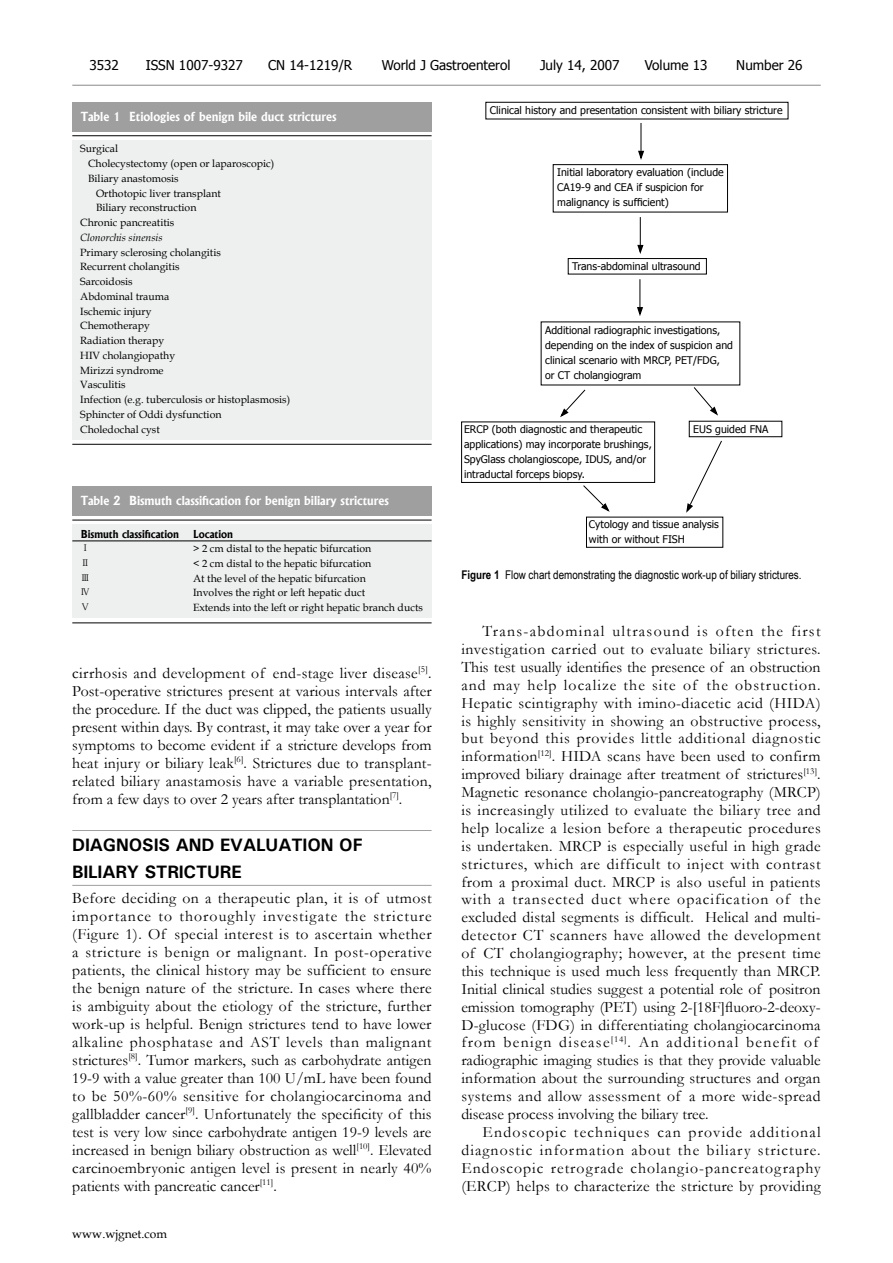
<style>
.page{position:relative;width:893px;height:1263px;background:#fff}
.page>*{position:absolute;margin:0;border:0;box-sizing:border-box;transform-origin:0 0}
.t1{font:700 18px/27px "Univers";letter-spacing:-.01em;color:#000}
.t2{font:15.75px/17.9px "Garamond";letter-spacing:.02em;color:#000;text-align:justify}
.t3{font:13.5px "Tahoma";color:#000}
.t4{font:700 12px "Albertus";color:#fff}
.t5{font:12px "Arial Narrow";color:#000}
.t6{font:12px "Book Antiqua";color:#000}
.t7{font:10.5px/14.7px "Book Antiqua";color:#000}
.t8{font:10.5px/15px "Tahoma";color:#000}
.t9{font:700 10.5px "Albertus";color:#000}
.t10{font:italic 10.5px "Book Antiqua";color:#000}
.t11{font:9px "Koz Min Pro";color:#000}
.s1{font-weight:700}
</style>
<div class="page">
<hr style="left:72px;top:85px;width:749px;height:1px;background:#898989">
<div style="left:486px;top:102px;width:302px;height:17px;border:1px solid #000"></div>
<div style="left:553px;top:164px;width:175px;height:48px;border:1px solid #000"></div>
<div style="left:568px;top:258px;width:139px;height:16px;border:1px solid #000"></div>
<div style="left:461px;top:422px;width:194px;height:61px;border:1px solid #000"></div>
<div style="left:689px;top:421px;width:93px;height:16px;border:1px solid #000"></div>
<svg style="left:638px;top:123px;width:6px;height:37px"></svg>
<svg style="left:637px;top:217px;width:7px;height:37px"></svg>
<svg style="left:637px;top:279px;width:6px;height:37px"></svg>
<svg style="left:560px;top:389px;width:25px;height:29px"></svg>
<svg style="left:694px;top:387px;width:24px;height:29px"></svg>
<svg style="left:583px;top:485px;width:27px;height:27px"></svg>
<svg style="left:686px;top:440px;width:36px;height:73px"></svg>
<div style="left:72px;top:102px;width:360px;height:29px;background:#9f9fa0"></div>
<div style="left:72px;top:140px;width:360px;height:300px;background:#eeefef"></div>
<hr style="left:72px;top:135px;width:360px;height:1px;background:#000">
<hr style="left:72px;top:444px;width:360px;height:1px;background:#000">
<div style="left:72px;top:486px;width:360px;height:29px;background:#9f9fa0"></div>
<div style="left:72px;top:524px;width:360px;height:94px;background:#eeefef"></div>
<hr style="left:72px;top:520px;width:360px;height:1px;background:#000">
<hr style="left:72px;top:541px;width:360px;height:1px;background:#000">
<hr style="left:72px;top:622px;width:360px;height:1px;background:#000">
<hr style="left:72px;top:830px;width:360px;height:1px;background:#9f9fa0">
<hr style="left:72px;top:885px;width:360px;height:1px;background:#9f9fa0">
<p class="t3" style="left:89px;top:56px;width:31px">3532</p>
<p class="t3" style="left:146px;top:56px;width:98px">ISSN 1007-9327</p>
<p class="t3" style="left:268px;top:56px;width:86px">CN 14-1219/R</p>
<p class="t3" style="left:382px;top:56px;width:130px">World J Gastroenterol</p>
<p class="t3" style="left:540px;top:56px;width:81px">July 14, 2007</p>
<p class="t3" style="left:645px;top:56px;width:64px">Volume 13</p>
<p class="t3" style="left:736px;top:56px;width:68px">Number 26</p>
<p class="t4" style="left:81px;top:109px;width:257px">Table 1 Etiologies of benign bile duct strictures</p>
<p class="t7" style="left:80px;top:141px;width:39px">Surgical</p>
<p class="t7" style="left:88px;top:156px;width:188px">Cholecystectomy (open or laparoscopic)</p>
<p class="t7" style="left:88px;top:171px;width:92px">Biliary anastomosis</p>
<p class="t7" style="left:96px;top:185px;width:126px">Orthotopic liver transplant</p>
<p class="t7" style="left:96px;top:200px;width:102px">Biliary reconstruction</p>
<p class="t7" style="left:80px;top:215px;width:96px">Chronic pancreatitis</p>
<p class="t10" style="left:80px;top:230px;width:84px">Clonorchis sinensis</p>
<p class="t7" style="left:80px;top:244px;width:211px">Primary sclerosing cholangitis<br>Recurrent cholangitis<br>Sarcoidosis<br>Abdominal trauma<br>Ischemic injury<br>Chemotherapy<br>Radiation therapy<br>HIV cholangiopathy<br>Mirizzi syndrome<br>Vasculitis<br>Infection (e.g. tuberculosis or histoplasmosis)<br>Sphincter of Oddi dysfunction<br>Choledochal cyst</p>
<p class="t4" style="left:81px;top:493px;width:310px">Table 2 Bismuth classification for benign biliary strictures</p>
<p class="t4" style="left:129px;top:494px;width:202px">Frequency of the codon 72 ge otype</p>
<p class="t9" style="left:81px;top:527px;width:100px">Bismuth classification</p>
<p class="t9" style="left:193px;top:527px;width:41px">Location</p>
<p class="t11" style="left:81px;top:541px;width:10px">Ⅰ</p>
<p class="t7" style="left:193px;top:541px;width:180px">&gt; 2 cm distal to the hepatic bifurcation</p>
<p class="t11" style="left:81px;top:556px;width:10px">Ⅱ</p>
<p class="t7" style="left:193px;top:556px;width:180px">&lt; 2 cm distal to the hepatic bifurcation</p>
<p class="t11" style="left:81px;top:571px;width:10px">Ⅲ</p>
<p class="t7" style="left:193px;top:570px;width:174px">At the level of the hepatic bifurcation</p>
<p class="t11" style="left:81px;top:586px;width:10px">Ⅳ</p>
<p class="t7" style="left:193px;top:585px;width:174px">Involves the right or left hepatic duct</p>
<p class="t11" style="left:81px;top:600px;width:10px">Ⅴ</p>
<p class="t7" style="left:193px;top:600px;width:231px">Extends into the left or right hepatic branch ducts</p>
<p class="t2" style="left:72px;top:663px;width:361px">cirrhosis and development of end-stage liver disease<sup>[5]</sup>.<br>Post-operative strictures present at various intervals after the procedure. If the duct was clipped, the patients usually present within days. By contrast, it may take over a year for symptoms to become evident if a stricture develops from heat injury or biliary leak<sup>[6]</sup>. Strictures due to transplant&shy;related biliary anastamosis have a variable presentation, from a few days to over 2 years after transplantation<sup>[7]</sup>.</p>
<p class="t1" style="left:72px;top:831px;width:292px">DIAGNOSIS AND EVALUATION OF<br>BILIARY STRICTURE</p>
<p class="t2" style="left:72px;top:888px;width:361px">Before deciding on a therapeutic plan, it is of utmost importance to thoroughly investigate the stricture (Figure 1). Of special interest is to ascertain whether a stricture is benign or malignant. In post-operative patients, the clinical history may be sufficient to ensure the benign nature of the stricture. In cases where there is ambiguity about the etiology of the stricture, further work-up is helpful. Benign strictures tend to have lower alkaline phosphatase and AST levels than malignant strictures<sup>[8]</sup>. Tumor markers, such as carbohydrate antigen 19-9 with a value greater than 100 U/mL have been found to be 50%-60% sensitive for cholangiocarcinoma and gallbladder cancer<sup>[9]</sup>. Unfortunately the specificity of this test is very low since carbohydrate antigen 19-9 levels are increased in benign biliary obstruction as well<sup>[10]</sup>. Elevated carcinoembryonic antigen level is present in nearly 40% patients with pancreatic cancer<sup>[11]</sup>.</p>
<p class="t6" style="left:72px;top:1225px;width:96px">www.wjgnet.com</p>
<p class="t8" style="left:490px;top:102px;width:294px">Clinical history and presentation consistent with biliary stricture</p>
<p class="t8" style="left:557px;top:164px;width:168px">Initial laboratory evaluation (include<br>CA19-9 and CEA if suspicion for malignancy is sufficient)</p>
<p class="t8" style="left:572px;top:258px;width:130px">Trans-abdominal ultrasound</p>
<p class="t8" style="left:545px;top:322px;width:189px">Additional radiographic investigations, depending on the index of suspicion and clinical scenario with MRCP, PET/FDG,<br>or CT cholangiogram</p>
<p class="t8" style="left:464px;top:421px;width:189px">ERCP (both diagnostic and therapeutic applications) may incorporate brushings, SpyGlass cholangioscope, IDUS, and/or intraductal forceps biopsy.</p>
<p class="t8" style="left:693px;top:421px;width:77px">EUS guided FNA</p>
<p class="t8" style="left:589px;top:516px;width:131px">Cytology and tissue analysis with or without FISH</p>
<p class="t5" style="left:461px;top:566px;width:342px"><span class="s1">Figure 1</span> Flow chart demonstrating the diagnostic work-up of biliary strictures.</p>
<p class="t2" style="left:461px;top:622px;width:361px;text-align:left;text-indent:21px">Trans-abdominal ultrasound is often the first investigation carried out to evaluate biliary strictures.<br>This test usually identifies the presence of an obstruction and may help localize the site of the obstruction.<br>Hepatic scintigraphy with imino-diacetic acid (HIDA) is highly sensitivity in showing an obstructive process, but beyond this provides little additional diagnostic information<sup>[12]</sup>. HIDA scans have been used to confirm improved biliary drainage after treatment of strictures<sup>[13]</sup>.<br>Magnetic resonance cholangio-pancreatography (MRCP) is increasingly utilized to evaluate the biliary tree and help localize a lesion before a therapeutic procedures is undertaken. MRCP is especially useful in high grade strictures, which are difficult to inject with contrast from a proximal duct. MRCP is also useful in patients with a transected duct where opacification of the excluded distal segments is difficult. Helical and multi&shy;detector CT scanners have allowed the development of CT cholangiography; however, at the present time this technique is used much less frequently than MRCP.<br>Initial clinical studies suggest a potential role of positron emission tomography (PET) using 2-[18F]fluoro-2-deoxy-D-glucose (FDG) in differentiating cholangiocarcinoma from benign disease<sup>[14]</sup>. An additional benefit of radiographic imaging studies is that they provide valuable information about the surrounding structures and organ systems and allow assessment of a more wide-spread disease process involving the biliary tree.</p>
<p class="t2" style="left:461px;top:1122px;width:361px;text-indent:21px">Endoscopic techniques can provide additional diagnostic information about the biliary stricture.<br>Endoscopic retrograde cholangio-pancreatography (ERCP) helps to characterize the stricture by providing</p>
</div>
